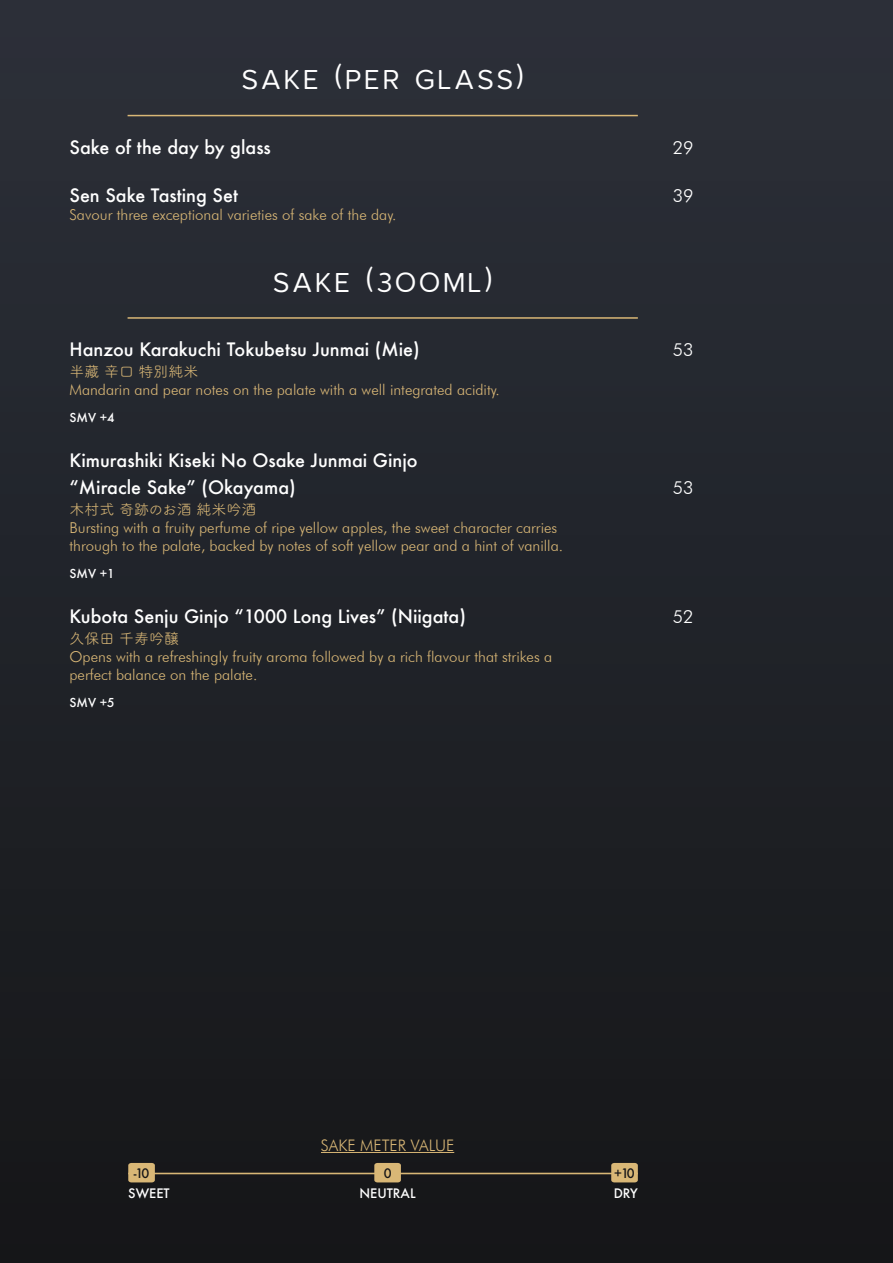
<style>
.page{position:relative;width:893px;height:1263px;background:#fff}
.page>*{position:absolute;margin:0;border:0;box-sizing:border-box;transform-origin:0 0}
.t1{font:300 37.5px "Montauk";letter-spacing:.1em;color:#fff}
.t2{font:500 18px/27px "Futura";color:#fff}
.t3{font:300 18px "Futura BT";color:#fff}
.t4{font:300 15.9px "Futura BT";color:#d9b776}
.t5{font:300 15px/18px "Futura BT";color:#d9b776}
.t6{font:15px "Tsuku A Rd Gothic Std R";color:#d9b776}
.t7{font:500 12.75px "Futura";color:#fff}
.t8{font:500 12.75px "Futura";color:#151517}
.t9{font:500 12px "Futura";color:#fff}
</style>
<div class="page">
<div style="left:0;top:0;width:893px;height:1263px;background:linear-gradient(to bottom,#2c3039,#151618)"></div>
<hr style="left:128px;top:115px;width:510px;height:1px;background:#d9b776">
<hr style="left:128px;top:317px;width:510px;height:2px;background:#d9b776">
<hr style="left:321px;top:1152px;width:133px;height:1px;background:#d9b776">
<svg style="left:128px;top:1163px;width:27px;height:19px"></svg>
<svg style="left:611px;top:1163px;width:27px;height:19px"></svg>
<svg style="left:374px;top:1163px;width:27px;height:19px"></svg>
<hr style="left:128px;top:1173px;width:510px;height:1px;background:#d9b776">
<div style="left:872px;top:0;width:21px;height:1263px;background:linear-gradient(to bottom,#2c3039,#151618)"></div>
<h1 class="t1" style="left:242px;top:55px;width:282px">SAKE (PER GLASS)</h1>
<p class="t2" style="left:70px;top:133px;width:203px">Sake of the day by glass</p>
<p class="t3" style="left:673px;top:136px;width:22px">29</p>
<p class="t2" style="left:70px;top:182px;width:170px">Sen Sake Tasting Set</p>
<p class="t3" style="left:673px;top:185px;width:22px">39</p>
<p class="t5" style="left:70px;top:206px;width:328px">Savour three exceptional varieties of sake of the day.</p>
<h1 class="t1" style="left:274px;top:257px;width:220px">SAKE (300ML)</h1>
<p class="t2" style="left:70px;top:336px;width:352px">Hanzou Karakuchi Tokubetsu Junmai (Mie)</p>
<p class="t3" style="left:673px;top:339px;width:22px">53</p>
<p class="t6" style="left:70px;top:360px;width:131px">半藏 辛口 特別純米</p>
<p class="t5" style="left:70px;top:381px;width:432px">Mandarin and pear notes on the palate with a well integrated acidity.</p>
<p class="t9" style="left:70px;top:410px;width:47px">SMV +4</p>
<p class="t2" style="left:70px;top:447px;width:350px">Kimurashiki Kiseki No Osake Junmai Ginjo “Miracle Sake” (Okayama)</p>
<p class="t3" style="left:673px;top:477px;width:22px">53</p>
<p class="t6" style="left:70px;top:498px;width:188px">木村式 奇跡のお酒 純米吟酒</p>
<p class="t5" style="left:70px;top:519px;width:495px">Bursting with a fruity perfume of ripe yellow apples, the sweet character carries through to the palate, backed by notes of soft yellow pear and a hint of vanilla.</p>
<p class="t9" style="left:70px;top:566px;width:47px">SMV +1</p>
<p class="t2" style="left:70px;top:603px;width:398px">Kubota Senju Ginjo “1000 Long Lives” (Niigata)</p>
<p class="t3" style="left:673px;top:606px;width:22px">52</p>
<p class="t6" style="left:70px;top:627px;width:111px">久保田 千寿吟醸</p>
<p class="t5" style="left:70px;top:648px;width:484px">Opens with a refreshingly fruity aroma followed by a rich flavour that strikes a perfect balance on the palate.</p>
<p class="t9" style="left:70px;top:695px;width:47px">SMV +5</p>
<p class="t4" style="left:321px;top:1135px;width:135px">SAKE METER VALUE</p>
<p class="t8" style="left:384px;top:1164px;width:9px">0</p>
<p class="t8" style="left:134px;top:1164px;width:17px">-10</p>
<p class="t8" style="left:614px;top:1164px;width:22px">+10</p>
<p class="t7" style="left:128px;top:1184px;width:43px">SWEET</p>
<p class="t7" style="left:359px;top:1184px;width:58px">NEUTRAL</p>
<p class="t7" style="left:614px;top:1184px;width:26px">DRY</p>
</div>
